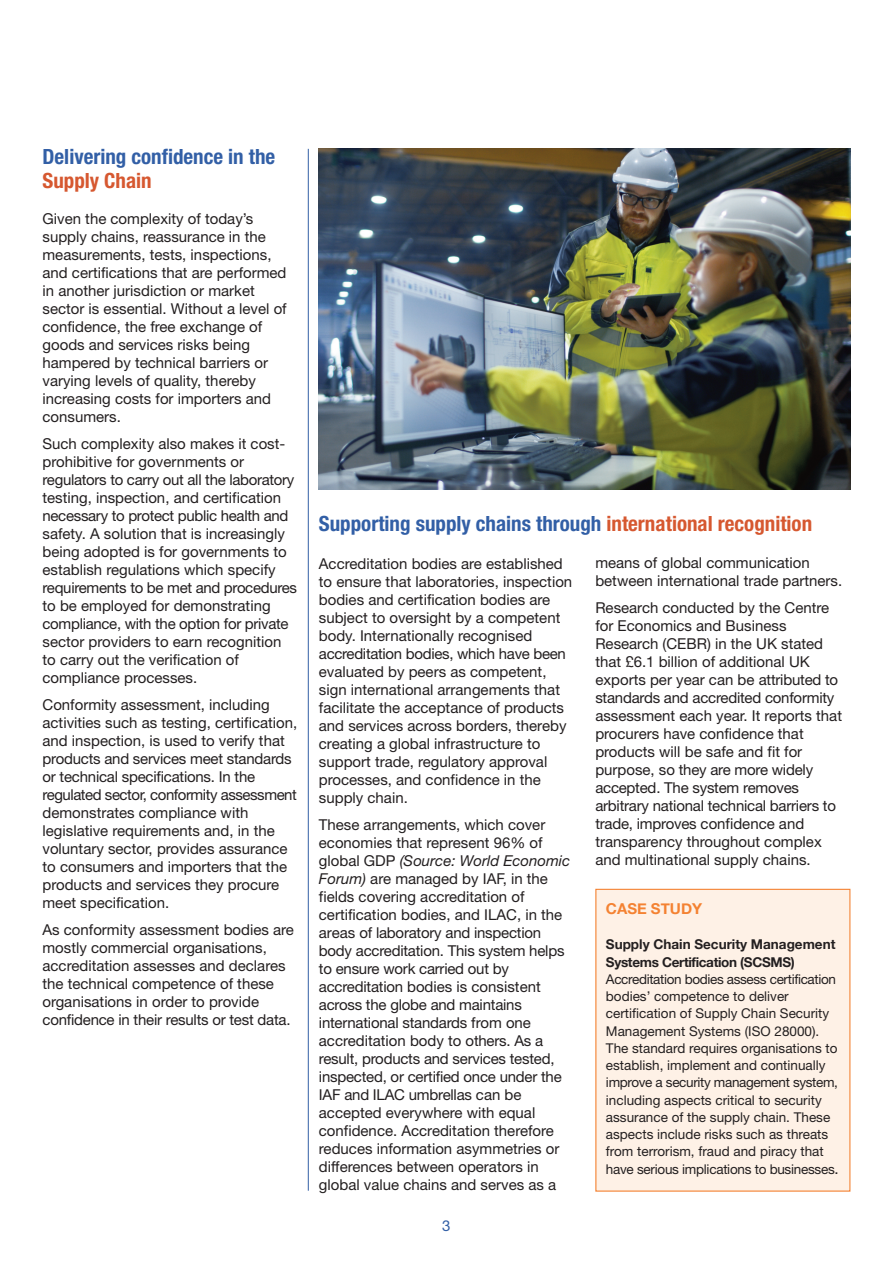
<style>
.page{position:relative;width:893px;height:1263px;background:#fff}
.page>*{position:absolute;margin:0;border:0;box-sizing:border-box;transform-origin:0 0}
.t1{font:700 condensed 21px "Helvetica Neue";color:#325fa6}
.t2{font:700 condensed 21px "Helvetica Neue";color:#d65830}
.t3{font:15px/18px "Helvetica Neue";color:#231f20}
.t4{font:700 15px "Helvetica Neue";color:#f48232}
.t5{font:15px "Helvetica Neue";color:#325fa6}
.t6{font:13.5px/17.2px "Helvetica Neue";color:#231f20}
.t7{font:700 13.5px/17.2px "Helvetica Neue";color:#231f20}
.s1{color:#d65830}
.s2{font-style:italic}
.s3{font-size:15px}
</style>
<div class="page">
<hr style="left:308px;top:149px;width:1px;height:1042px;background:#325fa6">
<img style="left:319px;top:149px;width:531px;height:340px">
<div style="left:596px;top:890px;width:253px;height:300px;background:#fef1e6"></div>
<h1 class="t1" style="left:43px;top:149px;width:234px">Delivering confidence in the</h1>
<h1 class="t2" style="left:43px;top:173px;width:111px">Supply Chain</h1>
<p class="t3" style="left:43px;top:211px;width:246px">Given the complexity of today’s supply chains, reassurance in the measurements, tests, inspections, and certifications that are performed in another jurisdiction or market sector is essential. Without a level of confidence, the free exchange of goods and services risks being hampered by technical barriers or varying levels of quality, thereby increasing costs for importers and consumers.</p>
<p class="t3" style="left:43px;top:436px;width:256px">Such complexity also makes it cost&shy;prohibitive for governments or regulators to carry out all the laboratory testing, inspection, and certification necessary to protect public health and safety. A solution that is increasingly being adopted is for governments to establish regulations which specify requirements to be met and procedures to be employed for demonstrating compliance, with the option for private sector providers to earn recognition to carry out the verification of compliance processes.</p>
<p class="t3" style="left:43px;top:697px;width:256px">Conformity assessment, including activities such as testing, certification, and inspection, is used to verify that products and services meet standards or technical specifications. In the regulated sector, conformity assessment demonstrates compliance with legislative requirements and, in the voluntary sector, provides assurance to consumers and importers that the products and services they procure meet specification.</p>
<p class="t3" style="left:43px;top:922px;width:253px">As conformity assessment bodies are mostly commercial organisations, accreditation assesses and declares the technical competence of these organisations in order to provide confidence in their results or test data.</p>
<h1 class="t1" style="left:319px;top:516px;width:495px">Supporting supply chains through <span class="s1">international recognition</span></h1>
<p class="t3" style="left:319px;top:556px;width:255px">Accreditation bodies are established to ensure that laboratories, inspection bodies and certification bodies are subject to oversight by a competent body. Internationally recognised accreditation bodies, which have been evaluated by peers as competent, sign international arrangements that facilitate the acceptance of products and services across borders, thereby creating a global infrastructure to support trade, regulatory approval processes, and confidence in the supply chain.</p>
<p class="t3" style="left:319px;top:817px;width:253px">These arrangements, which cover economies that represent 96% of global GDP <span class="s2">(Source: World Economic Forum)</span> are managed by IAF, in the fields covering accreditation of certification bodies, and ILAC, in the areas of laboratory and inspection body accreditation. This system helps to ensure work carried out by accreditation bodies is consistent across the globe and maintains international standards from one accreditation body to others. As a result, products and services tested, inspected, or certified once under the IAF and ILAC umbrellas can be accepted everywhere with equal confidence. Accreditation therefore reduces information asymmetries or differences between operators in global value chains and serves as a</p>
<p class="t5" style="left:442px;top:1220px;width:10px">3</p>
<p class="t3" style="left:595px;top:555px;width:248px">means of global communication between international trade partners.</p>
<p class="t3" style="left:595px;top:600px;width:248px">Research conducted by the Centre for Economics and Business Research (CEBR) in the UK stated that £6.1 billion of additional UK exports per year can be attributed to standards and accredited conformity assessment each year. It reports that procurers have confidence that products will be safe and fit for purpose, so they are more widely accepted. The system removes arbitrary national technical barriers to trade, improves confidence and transparency throughout complex and multinational supply chains.</p>
<p class="t4" style="left:606px;top:899px;width:98px">CASE STUDY</p>
<p class="t7" style="left:606px;top:935px;width:231px">Supply Chain Security Management<br>Systems Certification (SCSMS)</p>
<p class="t6" style="left:606px;top:972px;width:234px">Accreditation bodies assess certification bodies’ competence to deliver certification of Supply Chain Security Management Systems (ISO 28000).<br>The standard requires organisations to establish, implement and continually improve a security management system, including aspects critical to security assurance of the supply chain. These aspects include risks such as threats from terrorism, fraud and piracy that have serious implications to businesses<span class="s3">.</span></p>
</div>
